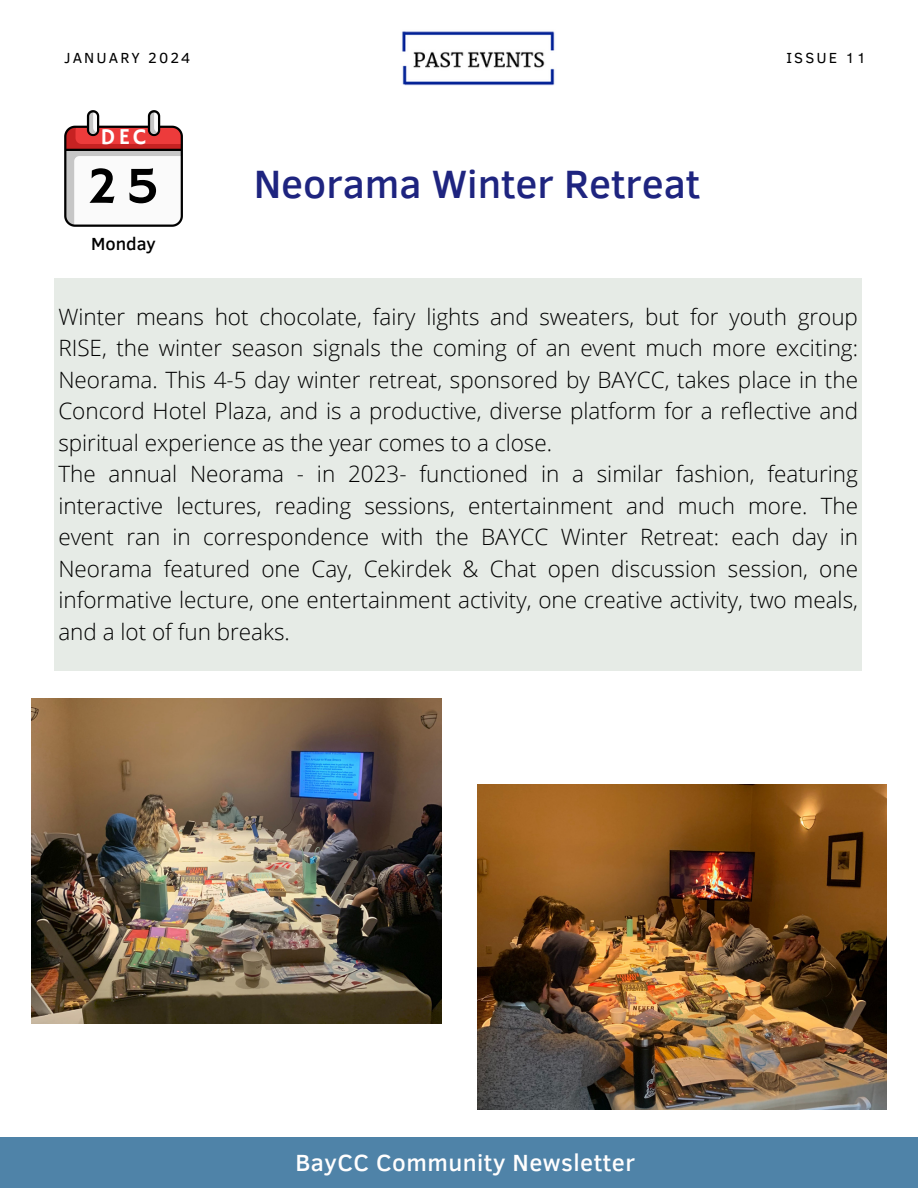
<style>
.page{position:relative;width:918px;height:1188px;background:#fff}
.page>*{position:absolute;margin:0;border:0;box-sizing:border-box;transform-origin:0 0}
.t1{font:52.05px "Hammersmith One";color:#000}
.t2{font:500 40.5px "Clear Sans";color:#1e247f}
.t3{font:500 24px "Clear Sans";letter-spacing:.02em;color:#fffefe}
.t4{font:22.65px "Hammersmith One";color:#fff}
.t5{font:300 22.5px/31.5px "Open Sans";color:#000}
.t6{font:500 18px "Clear Sans";color:#000}
.t7{font:15px "Clear Sans";letter-spacing:.14em;color:#000}
</style>
<div class="page">
<div style="left:0;top:1137px;width:918px;height:51px;background:#4f83a8"></div>
<svg style="left:64px;top:110px;width:119px;height:117px"></svg>
<div style="left:54px;top:279px;width:808px;height:392px;background:#e6ebe6"></div>
<img style="left:402px;top:31px;width:153px;height:55px">
<img style="left:32px;top:698px;width:409px;height:325px">
<img style="left:477px;top:784px;width:410px;height:326px">
<p class="t7" style="left:64px;top:47px;width:128px">JANUARY 2024</p>
<p class="t4" style="left:101px;top:124px;width:47px">DEC</p>
<h1 class="t1" style="left:87px;top:156px;width:74px">25</h1>
<p class="t6" style="left:91px;top:230px;width:66px">Monday</p>
<h2 class="t2" style="left:254px;top:154px;width:448px">Neorama Winter Retreat</h2>
<p class="t7" style="left:787px;top:47px;width:81px">ISSUE 11</p>
<p class="t5" style="left:58px;top:300px;width:801px">Winter means hot chocolate, fairy lights and sweaters, but for youth group RISE, the winter season signals the coming of an event much more exciting:<br>Neorama. This 4-5 day winter retreat, sponsored by BAYCC, takes place in the Concord Hotel Plaza, and is a productive, diverse platform for a reflective and spiritual experience as the year comes to a close.<br>The annual Neorama - in 2023- functioned in a similar fashion, featuring interactive lectures, reading sessions, entertainment and much more. The event ran in correspondence with the BAYCC Winter Retreat: each day in Neorama featured one Cay, Cekirdek &amp; Chat open discussion session, one informative lecture, one entertainment activity, one creative activity, two meals, and a lot of fun breaks.</p>
<p class="t3" style="left:295px;top:1145px;width:341px">BayCC Community Newsletter</p>
</div>
